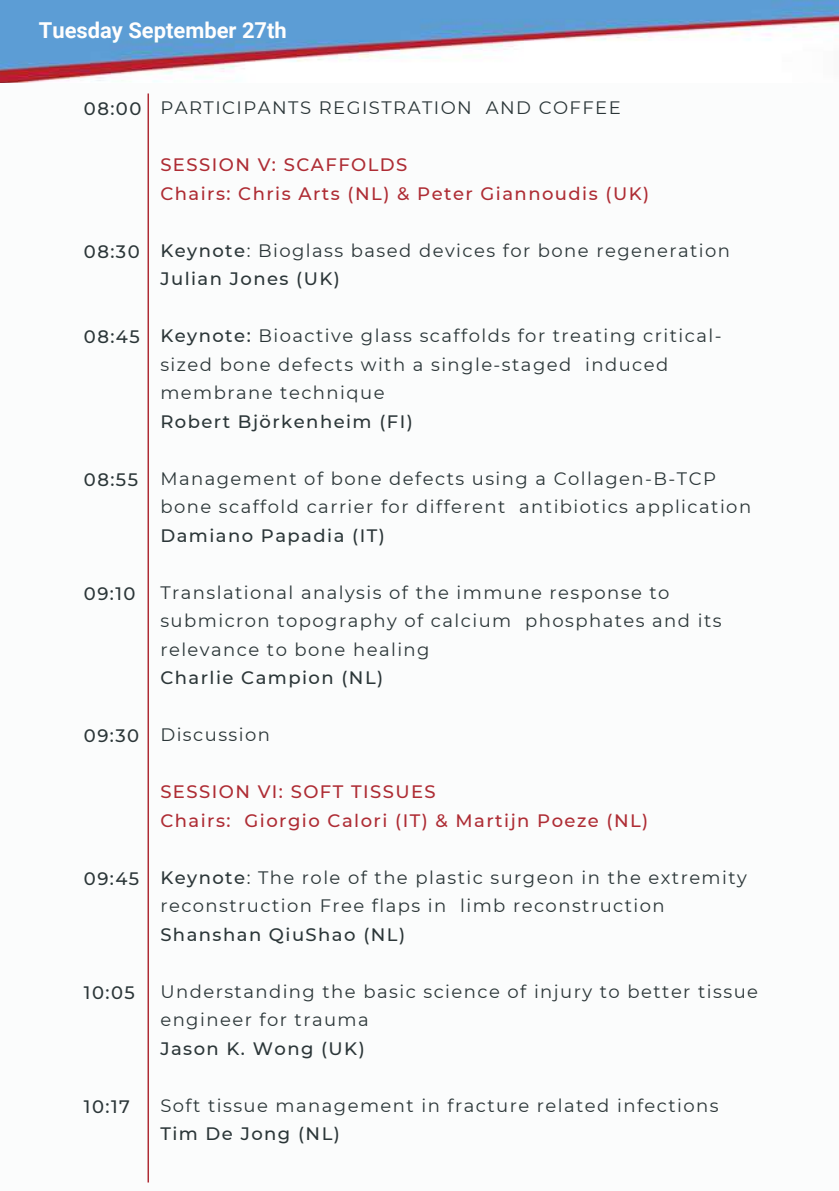
<style>
.page{position:relative;width:839px;height:1191px;background:#fff}
.page>*{position:absolute;margin:0;border:0;box-sizing:border-box;transform-origin:0 0}
.t1{font:700 22px "Roboto";color:#fffefd}
.t2{font:18px/28.4px "Montserrat";letter-spacing:.08em;color:#2b3638}
.t3{font:500 18px "Montserrat";letter-spacing:.08em;color:#2b3638}
.t4{font:500 18px/28.4px "Montserrat";letter-spacing:.08em;color:#ae2c34}
.s1{font-weight:500}
</style>
<div class="page">
<div style="left:0;top:0;width:838px;height:1191px;background:#fbfcfc"></div>
<img style="left:0;top:0;width:838px;height:82px">
<hr style="left:147px;top:94px;width:2px;height:1089px;background:#ae2c34">
<p class="t1" style="left:39px;top:17px;width:249px">Tuesday September 27th</p>
<p class="t3" style="left:84px;top:98px;width:59px">08:00</p>
<p class="t3" style="left:84px;top:240px;width:57px">08:30</p>
<p class="t3" style="left:84px;top:326px;width:57px">08:45</p>
<p class="t3" style="left:84px;top:468px;width:56px">08:55</p>
<p class="t3" style="left:84px;top:582px;width:53px">09:10</p>
<p class="t3" style="left:84px;top:725px;width:57px">09:30</p>
<p class="t3" style="left:84px;top:867px;width:57px">09:45</p>
<p class="t3" style="left:84px;top:981px;width:52px">10:05</p>
<p class="t3" style="left:84px;top:1095px;width:47px">10:17</p>
<p class="t2" style="left:160px;top:94px;width:462px">PARTICIPANTS REGISTRATION AND COFFEE</p>
<p class="t4" style="left:160px;top:151px;width:490px">SESSION V: SCAFFOLDS<br>Chairs: Chris Arts (NL) &amp; Peter Giannoudis (UK)</p>
<p class="t2" style="left:160px;top:236px;width:571px"><span class="s1">Keynote</span>: Bioglass based devices for bone regeneration<br><span class="s1">Julian Jones (UK)</span></p>
<p class="t2" style="left:160px;top:322px;width:562px"><span class="s1">Keynote:</span> Bioactive glass scaffolds for treating critical&shy;sized bone defects with a single-staged induced membrane technique</p>
<p class="t3" style="left:160px;top:410px;width:254px">Robert Björkenheim (FI)</p>
<p class="t2" style="left:160px;top:464px;width:592px">Management of bone defects using a Collagen-B-TCP bone scaffold carrier for different antibiotics application</p>
<p class="t3" style="left:160px;top:524px;width:226px">Damiano Papadia (IT)</p>
<p class="t2" style="left:160px;top:578px;width:562px">Translational analysis of the immune response to submicron topography of calcium phosphates and its relevance to bone healing</p>
<p class="t3" style="left:160px;top:667px;width:224px">Charlie Campion (NL)</p>
<p class="t2" style="left:160px;top:721px;width:111px">Discussion</p>
<p class="t4" style="left:160px;top:778px;width:489px">SESSION VI: SOFT TISSUES<br>Chairs: Giorgio Calori (IT) &amp; Martijn Poeze (NL)</p>
<p class="t2" style="left:160px;top:863px;width:588px"><span class="s1">Keynote</span>: The role of the plastic surgeon in the extremity reconstruction Free flaps in limb reconstruction</p>
<p class="t3" style="left:160px;top:923px;width:246px">Shanshan QiuShao (NL)</p>
<p class="t2" style="left:160px;top:977px;width:599px">Understanding the basic science of injury to better tissue engineer for trauma</p>
<p class="t3" style="left:160px;top:1037px;width:206px">Jason K. Wong (UK)</p>
<p class="t2" style="left:160px;top:1091px;width:560px">Soft tissue management in fracture related infections</p>
<p class="t3" style="left:160px;top:1123px;width:181px">Tim De Jong (NL)</p>
</div>
